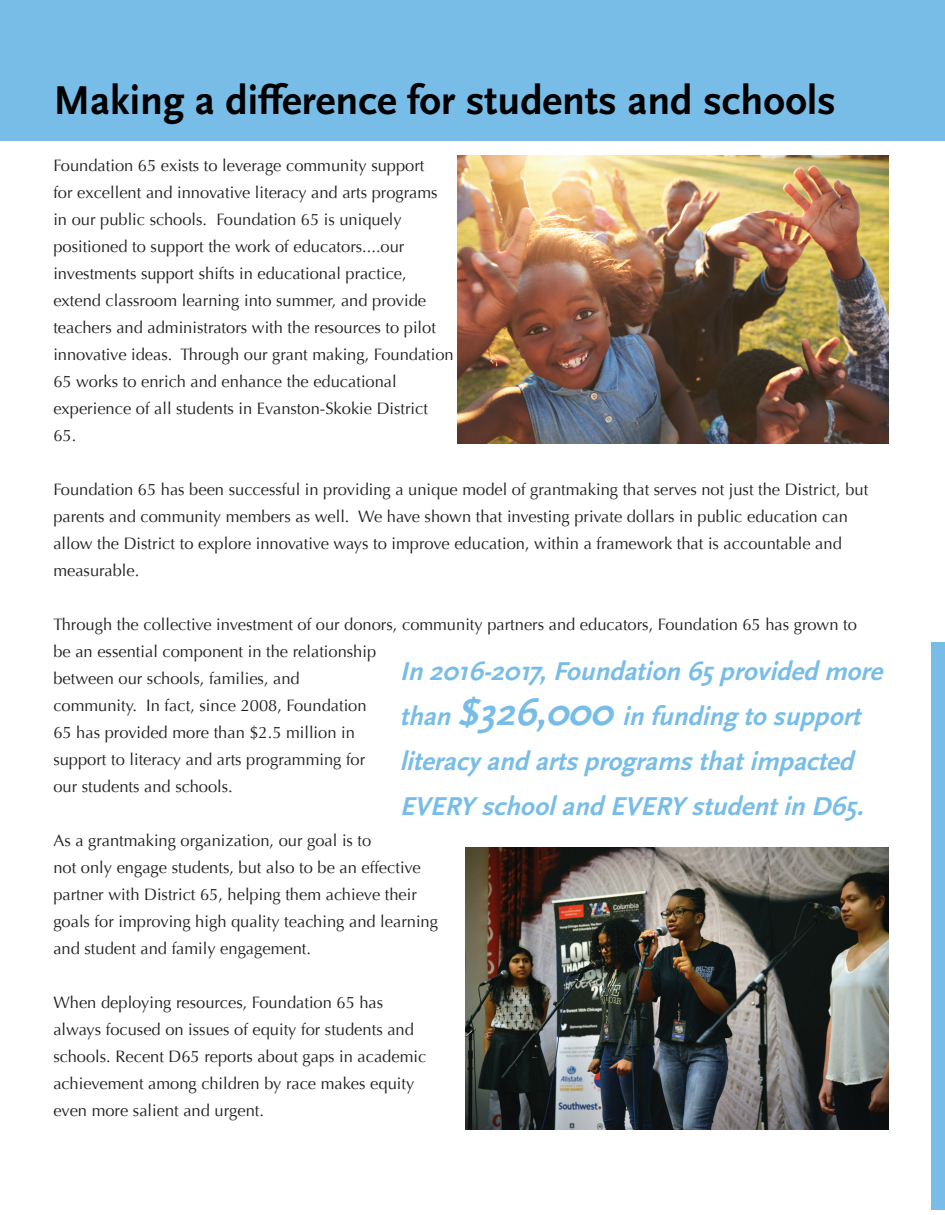
<style>
.page{position:relative;width:945px;height:1215px;background:#fff}
.page>*{position:absolute;margin:0;border:0;box-sizing:border-box;transform-origin:0 0}
.t1{font:700 42px "Scala Sans OT";color:#000}
.t2{font:italic 700 27px/45px "Scala Sans OT";color:#78bde8}
.t3{font:16.5px/27px "Optima";color:#231f20}
.s1{font-size:39px}
</style>
<div class="page">
<div style="left:932px;top:642px;width:13px;height:567px;background:#78bde8"></div>
<div style="left:0;top:0;width:945px;height:141px;background:#78bde8"></div>
<img style="left:458px;top:156px;width:431px;height:287px">
<img style="left:466px;top:847px;width:423px;height:282px">
<h1 class="t1" style="left:53px;top:76px;width:784px">Making a difference for students and schools</h1>
<p class="t3" style="left:53px;top:152px;width:402px">Foundation 65 exists to leverage community support<br>for excellent and innovative literacy and arts programs in our public schools. Foundation 65 is uniquely positioned to support the work of educators....our investments support shifts in educational practice, extend classroom learning into summer, and provide teachers and administrators with the resources to pilot innovative ideas. Through our grant making, Foundation 65 works to enrich and enhance the educational experience of all students in Evanston-Skokie District 65.</p>
<p class="t3" style="left:53px;top:476px;width:816px">Foundation 65 has been successful in providing a unique model of grantmaking that serves not just the District, but parents and community members as well. We have shown that investing private dollars in public education can allow the District to explore innovative ways to improve education, within a framework that is accountable and measurable.</p>
<p class="t3" style="left:53px;top:611px;width:805px">Through the collective investment of our donors, community partners and educators, Foundation 65 has grown to be an essential component in the relationship<br>between our schools, families, and<br>community. In fact, since 2008, Foundation<br>65 has provided more than $2.5 million in<br>support to literacy and arts programming for<br>our students and schools.</p>
<h2 class="t2" style="left:400px;top:649px;width:491px">In 2016-2017,Foundation 65provided more than <span class="s1">$326,000</span> in funding to support literacy and artsprogramsthatimpacted EVERY schooland EVERY studentin D65.</h2>
<p class="t3" style="left:53px;top:827px;width:386px">As a grantmaking organization, our goal is to<br>not only engage students, but also to be an effective partner with District 65, helping them achieve their goals for improving high quality teaching and learning and student and family engagement.</p>
<p class="t3" style="left:53px;top:989px;width:374px">When deploying resources, Foundation 65 has always focused on issues of equity for students and schools. Recent D65 reports about gaps in academic achievement among children by race makes equity even more salient and urgent.</p>
</div>
